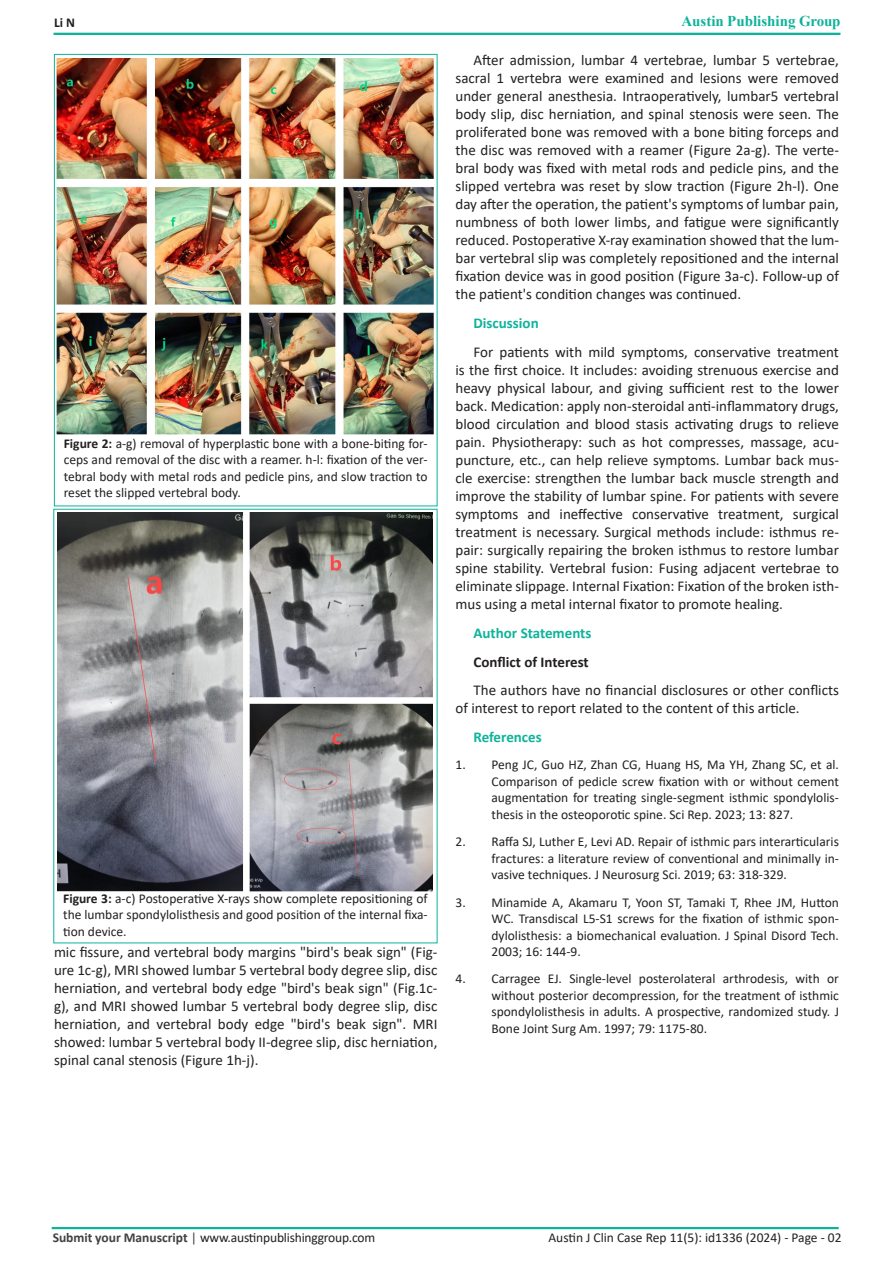
<style>
.page{position:relative;width:893px;height:1263px;background:#fff}
.page>*{position:absolute;margin:0;border:0;box-sizing:border-box;transform-origin:0 0}
.t1{font:15px/18px "Calibri";color:#231f20;text-align:justify}
.t2{font:700 15px "Calibri";color:#0eb39b}
.t3{font:700 15px "Times New Roman";color:#0eb29a}
.t4{font:700 15px "Calibri";color:#231f20}
.t5{font:13.5px/16.5px "Calibri";color:#231f20;text-align:justify}
.t6{font:700 13.5px "Calibri";color:#231f20}
.s1{color:#0eb39b}
.s2{font-weight:700}
.s3{font-weight:700;color:#414042}
.s4{color:#414042}
</style>
<div class="page">
<div style="left:53px;top:33px;width:787px;height:2px;border:2px solid #0eb39b"></div>
<div style="left:52px;top:1227px;width:787px;height:2px;border:2px solid #0eb39b"></div>
<img style="left:56px;top:58px;width:378px;height:376px">
<img style="left:57px;top:512px;width:376px;height:380px">
<p class="t6" style="left:54px;top:13px;width:22px">Li N</p>
<p class="t3" style="left:681px;top:10px;width:161px"><span class="s1">A</span>ustin Publishing Group</p>
<p class="t5" style="left:64px;top:435px;width:365px"><span class="s2">Figure 2:</span> a-g) removal of hyperplastic bone with a bone-biting for&shy;ceps and removal of the disc with a reamer. h-l: fixation of the ver&shy;tebral body with metal rods and pedicle pins, and slow traction to reset the slipped vertebral body.</p>
<p class="t5" style="left:63px;top:890px;width:366px"><span class="s2">Figure 3:</span> a-c) Postoperative X-rays show complete repositioning of the lumbar spondylolisthesis and good position of the internal fixa&shy;tion device.</p>
<p class="t1" style="left:54px;top:942px;width:385px">mic fissure, and vertebral body margins "bird's beak sign" (Fig&shy;ure 1c-g), MRI showed lumbar 5 vertebral body degree slip, disc herniation, and vertebral body edge "bird's beak sign" (Fig.1c&shy;g), and MRI showed lumbar 5 vertebral body degree slip, disc herniation, and vertebral body edge "bird's beak sign". MRI showed: lumbar 5 vertebral body II-degree slip, disc herniation, spinal canal stenosis (Figure 1h-j).</p>
<p class="t1" style="left:455px;top:51px;width:385px;text-indent:18px">After admission, lumbar 4 vertebrae, lumbar 5 vertebrae, sacral 1 vertebra were examined and lesions were removed under general anesthesia. Intraoperatively, lumbar5 vertebral body slip, disc herniation, and spinal stenosis were seen. The proliferated bone was removed with a bone biting forceps and the disc was removed with a reamer (Figure 2a-g). The verte&shy;bral body was fixed with metal rods and pedicle pins, and the slipped vertebra was reset by slow traction (Figure 2h-l). One day after the operation, the patient's symptoms of lumbar pain, numbness of both lower limbs, and fatigue were significantly reduced. Postoperative X-ray examination showed that the lum&shy;bar vertebral slip was completely repositioned and the internal fixation device was in good position (Figure 3a-c). Follow-up of the patient's condition changes was continued.</p>
<p class="t2" style="left:473px;top:312px;width:67px">Discussion</p>
<p class="t1" style="left:455px;top:342px;width:385px;text-indent:18px">For patients with mild symptoms, conservative treatment is the first choice. It includes: avoiding strenuous exercise and heavy physical labour, and giving sufficient rest to the lower back. Medication: apply non-steroidal anti-inflammatory drugs, blood circulation and blood stasis activating drugs to relieve pain. Physiotherapy: such as hot compresses, massage, acu&shy;puncture, etc., can help relieve symptoms. Lumbar back mus&shy;cle exercise: strengthen the lumbar back muscle strength and improve the stability of lumbar spine. For patients with severe symptoms and ineffective conservative treatment, surgical treatment is necessary. Surgical methods include: isthmus re&shy;pair: surgically repairing the broken isthmus to restore lumbar spine stability. Vertebral fusion: Fusing adjacent vertebrae to eliminate slippage. Internal Fixation: Fixation of the broken isth&shy;mus using a metal internal fixator to promote healing.</p>
<p class="t2" style="left:473px;top:622px;width:120px">Author Statements</p>
<p class="t4" style="left:473px;top:651px;width:117px">Conflict of Interest</p>
<p class="t1" style="left:455px;top:681px;width:385px;text-indent:18px">The authors have no financial disclosures or other conflicts of interest to report related to the content of this article.</p>
<p class="t2" style="left:473px;top:726px;width:70px">References</p>
<p class="t5" style="left:491px;top:756px;width:349px;text-indent:-36px">1. Peng JC, Guo HZ, Zhan CG, Huang HS, Ma YH, Zhang SC, et al.<br>Comparison of pedicle screw fixation with or without cement augmentation for treating single-segment isthmic spondylolis&shy;thesis in the osteoporotic spine. Sci Rep. 2023; 13: 827.</p>
<p class="t5" style="left:491px;top:833px;width:349px;text-indent:-36px">2. Raffa SJ, Luther E, Levi AD. Repair of isthmic pars interarticularis fractures: a literature review of conventional and minimally in&shy;vasive techniques. J Neurosurg Sci. 2019; 63: 318-329.</p>
<p class="t5" style="left:491px;top:893px;width:349px;text-indent:-36px">3. Minamide A, Akamaru T, Yoon ST, Tamaki T, Rhee JM, Hutton WC. Transdiscal L5-S1 screws for the fixation of isthmic spon&shy;dylolisthesis: a biomechanical evaluation. J Spinal Disord Tech.<br>2003; 16: 144-9.</p>
<p class="t5" style="left:491px;top:970px;width:349px;text-indent:-36px">4. Carragee EJ. Single-level posterolateral arthrodesis, with or without posterior decompression, for the treatment of isthmic spondylolisthesis in adults. A prospective, randomized study. J Bone Joint Surg Am. 1997; 79: 1175-80.</p>
<p class="t5" style="left:53px;top:1228px;width:324px"><span class="s3">Submit your Manuscript</span> <span class="s4">|</span> www.austinpublishinggroup.com</p>
<p class="t5" style="left:548px;top:1229px;width:295px">Austin J Clin Case Rep 11(5): id1336 (2024) - Page - 02</p>
</div>
